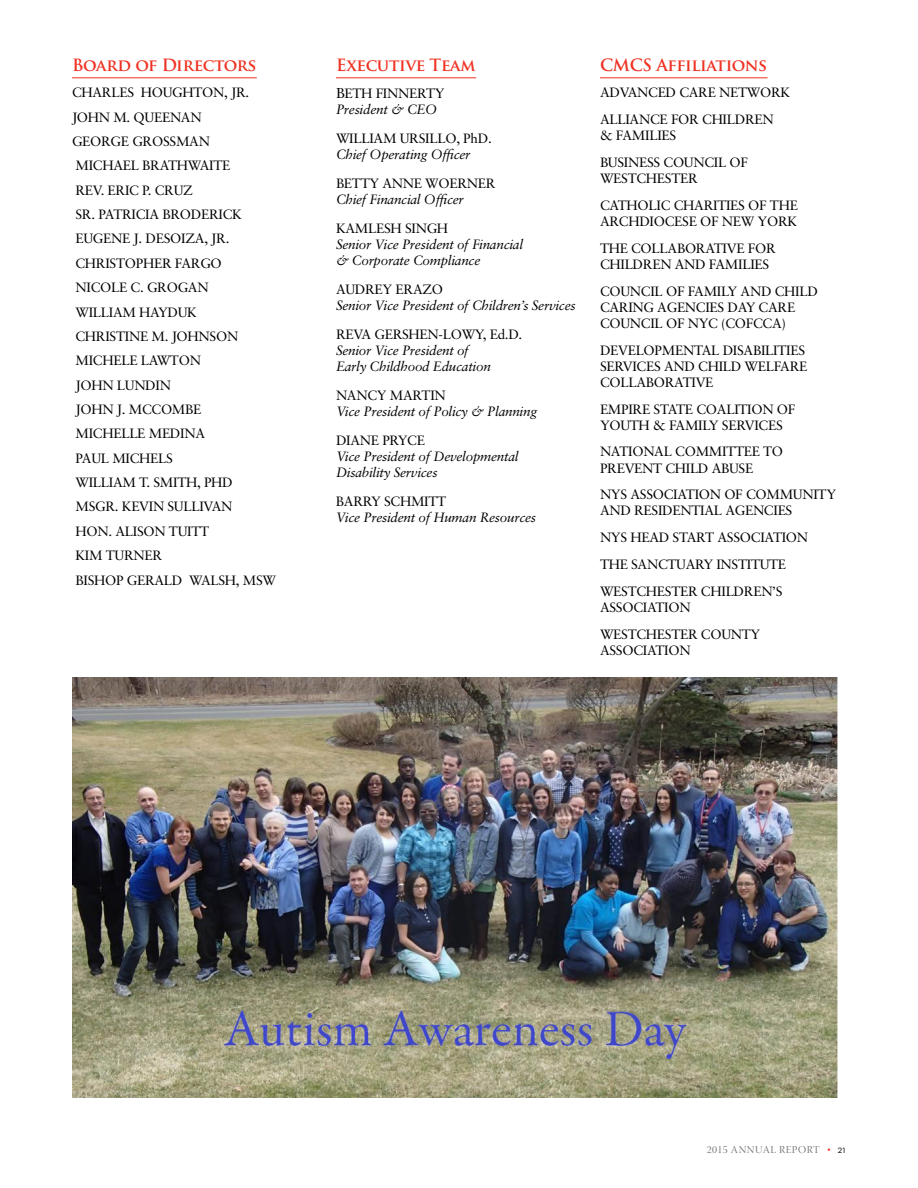
<style>
.page{position:relative;width:918px;height:1188px;background:#fff}
.page>*{position:absolute;margin:0;border:0;box-sizing:border-box;transform-origin:0 0}
.t1{font:700 16.5px "Trajan Pro";letter-spacing:-.02em;color:#ef3122}
.t2{font:13.5px/16px "Sabon";letter-spacing:-.02em;color:#000}
.t3{font:italic 13.5px/16px "Sabon";letter-spacing:-.02em;color:#000}
.t4{font:10.5px "Warnock Pro Disp";letter-spacing:.05em;color:#757679}
.s1{font-style:normal;font-size:14.4px}
.s2{font-style:normal}
.s3{color:#ef3122}
.s4{font-family:"Neutra Text";color:#231f20}
</style>
<div class="page">
<hr style="left:72px;top:77px;width:185px;height:1px;background:#ef3122">
<hr style="left:336px;top:77px;width:140px;height:1px;background:#ef3122">
<hr style="left:600px;top:77px;width:168px;height:1px;background:#ef3122">
<img style="left:72px;top:677px;width:765px;height:420px">
<p class="t1" style="left:72px;top:54px;width:186px">Board of Directors</p>
<p class="t2" style="left:72px;top:84px;width:179px">CHARLES HOUGHTON, JR.</p>
<p class="t2" style="left:72px;top:109px;width:131px">JOHN M. QUEENAN</p>
<p class="t2" style="left:72px;top:133px;width:139px">GEORGE GROSSMAN</p>
<p class="t2" style="left:75px;top:157px;width:156px">MICHAEL BRATHWAITE</p>
<p class="t2" style="left:75px;top:182px;width:119px">REV. ERIC P. CRUZ</p>
<p class="t2" style="left:75px;top:206px;width:168px">SR. PATRICIA BRODERICK</p>
<p class="t2" style="left:75px;top:231px;width:156px">EUGENE J. DESOIZA, JR.</p>
<p class="t2" style="left:75px;top:255px;width:148px">CHRISTOPHER FARGO</p>
<p class="t2" style="left:75px;top:279px;width:135px">NICOLE C. GROGAN</p>
<p class="t2" style="left:75px;top:304px;width:123px">WILLIAM HAYDUK</p>
<p class="t2" style="left:75px;top:328px;width:164px">CHRISTINE M. JOHNSON</p>
<p class="t2" style="left:75px;top:352px;width:127px">MICHELE LAWTON</p>
<p class="t2" style="left:75px;top:377px;width:97px">JOHN LUNDIN</p>
<p class="t2" style="left:75px;top:401px;width:127px">JOHN J. MCCOMBE</p>
<p class="t2" style="left:75px;top:426px;width:131px">MICHELLE MEDINA</p>
<p class="t2" style="left:75px;top:450px;width:99px">PAUL MICHELS</p>
<p class="t2" style="left:75px;top:474px;width:159px">WILLIAM T. SMITH, PHD</p>
<p class="t2" style="left:75px;top:499px;width:158px">MSGR. KEVIN SULLIVAN</p>
<p class="t2" style="left:75px;top:523px;width:135px">HON. ALISON TUITT</p>
<p class="t2" style="left:75px;top:547px;width:88px">KIM TURNER</p>
<p class="t2" style="left:75px;top:572px;width:202px">BISHOP GERALD WALSH, MSW</p>
<p class="t1" style="left:336px;top:54px;width:141px">Executive Team</p>
<p class="t3" style="left:336px;top:85px;width:110px"><span class="s1">B</span><span class="s2">ETH FINNERTY<br></span>President &amp; CEO</p>
<p class="t3" style="left:336px;top:130px;width:157px"><span class="s2">WILLIAM URSILLO, PhD.<br></span>Chief Operating Officer</p>
<p class="t3" style="left:336px;top:175px;width:161px"><span class="s2">BETTY ANNE WOERNER<br></span>Chief Financial Officer</p>
<p class="t3" style="left:336px;top:220px;width:189px"><span class="s2">KAMLESH SINGH<br></span>Senior Vice President of Financial &amp; Corporate Compliance</p>
<p class="t3" style="left:336px;top:281px;width:241px"><span class="s2">AUDREY ERAZO<br></span>Senior Vice President of Children’s Services</p>
<p class="t3" style="left:336px;top:326px;width:188px"><span class="s2">REVA GERSHEN-LOWY, Ed.D.<br></span>Senior Vice President of<br>Early Childhood Education</p>
<p class="t3" style="left:336px;top:387px;width:203px"><span class="s2">NANCY MARTIN<br></span>Vice President of Policy &amp; Planning</p>
<p class="t3" style="left:336px;top:432px;width:184px"><span class="s2">DIANE PRYCE<br></span>Vice President of Developmental<br>Disability Services</p>
<p class="t3" style="left:336px;top:494px;width:202px"><span class="s2">BARRY SCHMITT<br></span>Vice President of Human Resources</p>
<p class="t1" style="left:600px;top:54px;width:169px">CMCS Affiliations</p>
<p class="t2" style="left:600px;top:84px;width:192px">ADVANCED CARE NETWORK</p>
<p class="t2" style="left:600px;top:111px;width:175px">ALLIANCE FOR CHILDREN &amp; FAMILIES</p>
<p class="t2" style="left:600px;top:154px;width:150px">BUSINESS COUNCIL OF<br>WESTCHESTER</p>
<p class="t2" style="left:600px;top:197px;width:199px">CATHOLIC CHARITIES OF THE<br>ARCHDIOCESE OF NEW YORK</p>
<p class="t2" style="left:600px;top:240px;width:177px">THE COLLABORATIVE FOR<br>CHILDREN AND FAMILIES</p>
<p class="t2" style="left:600px;top:283px;width:219px">COUNCIL OF FAMILY AND CHILD<br>CARING AGENCIES DAY CARE<br>COUNCIL OF NYC (COFCCA)</p>
<p class="t2" style="left:600px;top:342px;width:209px">DEVELOPMENTAL DISABILITIES<br>SERVICES AND CHILD WELFARE<br>COLLABORATIVE</p>
<p class="t2" style="left:600px;top:401px;width:197px">EMPIRE STATE COALITION OF<br>YOUTH &amp; FAMILY SERVICES</p>
<p class="t2" style="left:600px;top:444px;width:185px">NATIONAL COMMITTEE TO<br>PREVENT CHILD ABUSE</p>
<p class="t2" style="left:600px;top:487px;width:238px">NYS ASSOCIATION OF COMMUNITY<br>AND RESIDENTIAL AGENCIES</p>
<p class="t2" style="left:600px;top:529px;width:210px">NYS HEAD START ASSOCIATION</p>
<p class="t2" style="left:600px;top:556px;width:188px">THE SANCTUARY INSTITUTE</p>
<p class="t2" style="left:600px;top:583px;width:184px">WESTCHESTER CHILDREN’S<br>ASSOCIATION</p>
<p class="t2" style="left:600px;top:626px;width:162px">WESTCHESTER COUNTY<br>ASSOCIATION</p>
<p class="t4" style="left:707px;top:1144px;width:140px">2015 ANNUAL REPORT <span class="s3">•</span> <span class="s4">21</span></p>
</div>
